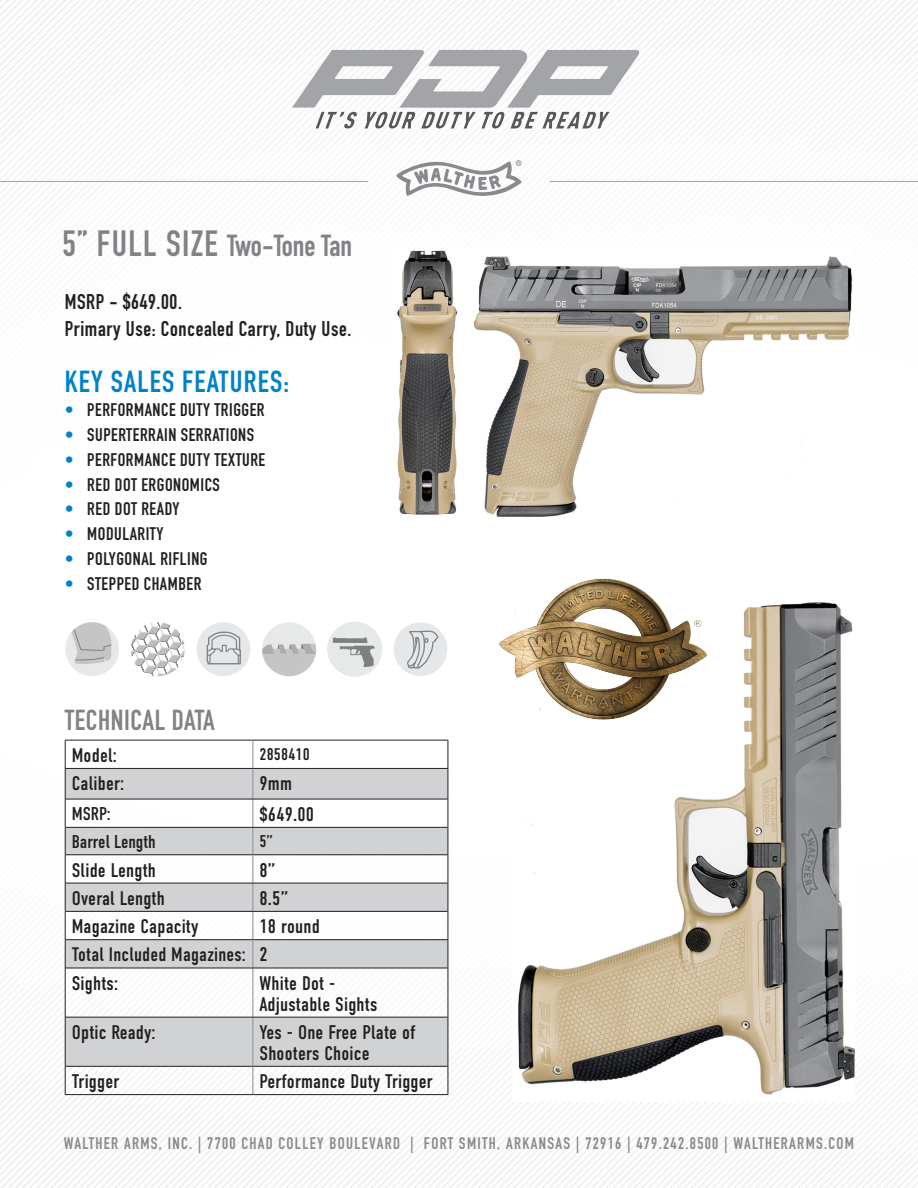
<style>
.page{position:relative;width:918px;height:1188px;background:#fff}
.page>*{position:absolute;margin:0;border:0;box-sizing:border-box;transform-origin:0 0}
.Key_Sales_Header{font:700 30px "DIN Condensed";letter-spacing:-.005em;color:#808285}
.Key_Sales_Header-2{font:700 30px "DIN Condensed";letter-spacing:.04em;color:#0082c8}
.t1{font:700 28.5px "DIN Condensed";letter-spacing:.02em;color:#808285}
.t2{font:700 21px "DIN Condensed";letter-spacing:.03em;color:#231f20}
.t3{font:19.65px/20.9px "DIN Condensed";letter-spacing:.01em;color:#231f20}
.t4{font:19.5px "DIN Condensed";letter-spacing:.01em;color:#231f20}
.t5{font:18.45px "DIN Condensed";color:#231f20}
.t6{font:700 18px "DIN Condensed";letter-spacing:.03em;color:#231f20}
.t7{font:16.95px "DIN Condensed";color:#231f20}
.t8{font:16.8px "DIN Condensed";letter-spacing:.01em;color:#231f20}
.t9{font:700 16.5px "DIN Condensed";letter-spacing:.08em;color:#8a8a8e}
.s1{font-size:36px}
.s2{color:#0082c8}
</style>
<div class="page">
<img style="left:0;top:0;width:918px;height:1188px">
<hr style="left:550px;top:181px;width:368px;height:1px;background:#8a8a8e">
<hr style="left:0;top:181px;width:368px;height:1px;background:#8a8a8e">
<img style="left:267px;top:40px;width:384px;height:105px">
<svg style="left:396px;top:160px;width:126px;height:36px"></svg>
<img style="left:512px;top:582px;width:342px;height:519px">
<img style="left:390px;top:248px;width:464px;height:276px">
<img style="left:486px;top:559px;width:233px;height:181px">
<svg style="left:66px;top:769px;width:382px;height:297px;fill:#d1d2d4"></svg>
<hr style="left:65px;top:740px;width:188px;height:1px;background:#231f20">
<svg style="left:65px;top:741px;width:1px;height:27px"></svg>
<hr style="left:253px;top:740px;width:195px;height:1px;background:#231f20">
<svg style="left:448px;top:741px;width:1px;height:27px"></svg>
<hr style="left:65px;top:768px;width:188px;height:1px;background:#231f20">
<hr style="left:65px;top:769px;width:1px;height:30px;background:#231f20">
<hr style="left:253px;top:768px;width:195px;height:1px;background:#231f20">
<hr style="left:448px;top:769px;width:1px;height:30px;background:#231f20">
<hr style="left:65px;top:854px;width:188px;height:1px;background:#231f20">
<hr style="left:253px;top:854px;width:195px;height:1px;background:#231f20">
<hr style="left:65px;top:939px;width:188px;height:1px;background:#231f20">
<svg style="left:65px;top:799px;width:1px;height:169px"></svg>
<hr style="left:253px;top:939px;width:195px;height:1px;background:#231f20">
<svg style="left:448px;top:799px;width:1px;height:169px"></svg>
<hr style="left:65px;top:968px;width:1px;height:49px;background:#231f20">
<hr style="left:448px;top:968px;width:1px;height:49px;background:#231f20">
<hr style="left:65px;top:1017px;width:1px;height:49px;background:#231f20">
<hr style="left:448px;top:1017px;width:1px;height:49px;background:#231f20">
<hr style="left:65px;top:1066px;width:188px;height:1px;background:#231f20">
<svg style="left:65px;top:1067px;width:1px;height:27px"></svg>
<hr style="left:253px;top:1066px;width:195px;height:1px;background:#231f20">
<svg style="left:448px;top:1067px;width:1px;height:27px"></svg>
<hr style="left:65px;top:1094px;width:188px;height:1px;background:#231f20">
<hr style="left:253px;top:1094px;width:195px;height:1px;background:#231f20">
<svg style="left:252px;top:741px;width:1px;height:27px"></svg>
<hr style="left:252px;top:769px;width:1px;height:30px;background:#8a8c8f">
<svg style="left:252px;top:800px;width:1px;height:168px"></svg>
<hr style="left:252px;top:968px;width:1px;height:49px;background:#8a8c8f">
<hr style="left:252px;top:1017px;width:1px;height:49px;background:#8a8c8f">
<svg style="left:252px;top:1067px;width:1px;height:27px"></svg>
<hr style="left:66px;top:799px;width:187px;height:1px;background:#231f20">
<hr style="left:253px;top:799px;width:195px;height:1px;background:#231f20">
<hr style="left:66px;top:827px;width:187px;height:1px;background:#231f20">
<hr style="left:253px;top:827px;width:195px;height:1px;background:#231f20">
<hr style="left:66px;top:883px;width:187px;height:1px;background:#231f20">
<hr style="left:253px;top:883px;width:195px;height:1px;background:#231f20">
<hr style="left:66px;top:911px;width:187px;height:1px;background:#231f20">
<hr style="left:253px;top:911px;width:195px;height:1px;background:#231f20">
<hr style="left:66px;top:968px;width:187px;height:1px;background:#231f20">
<hr style="left:253px;top:968px;width:195px;height:1px;background:#231f20">
<hr style="left:66px;top:1017px;width:187px;height:1px;background:#231f20">
<hr style="left:253px;top:1017px;width:195px;height:1px;background:#231f20">
<div style="left:327px;top:622px;width:55px;height:55px;background:#e7e9e8;border-radius:50%"></div>
<svg style="left:333px;top:637px;width:42px;height:30px"></svg>
<div style="left:197px;top:622px;width:53px;height:54px;background:#e6e7e9;border-radius:50%"></div>
<svg style="left:206px;top:631px;width:35px;height:34px"></svg>
<div style="left:394px;top:622px;width:53px;height:54px;background:#e6e7e9;border-radius:50%"></div>
<svg style="left:407px;top:631px;width:31px;height:38px"></svg>
<div style="left:262px;top:622px;width:54px;height:54px;background:#e7e9e8;border-radius:50%"></div>
<svg style="left:262px;top:643px;width:54px;height:33px"></svg>
<div style="left:65px;top:622px;width:54px;height:54px;background:#e7e9e8;border-radius:50%"></div>
<svg style="left:67px;top:622px;width:45px;height:42px"></svg>
<svg style="left:131px;top:622px;width:53px;height:54px"></svg>
<p class="Key_Sales_Header" style="left:63px;top:225px;width:291px"><span class="s1">5” FULL SIZE</span> Two-Tone Tan</p>
<p class="t2" style="left:65px;top:288px;width:119px">MSRP - $649.00.</p>
<p class="t2" style="left:65px;top:315px;width:288px">Primary Use: Concealed Carry, Duty Use.</p>
<p class="Key_Sales_Header-2" style="left:65px;top:361px;width:226px">KEY SALES FEATURES:</p>
<p class="t6" style="left:65px;top:398px;width:201px"><span class="s2">•</span> PERFORMANCE DUTY TRIGGER</p>
<p class="t6" style="left:65px;top:423px;width:191px"><span class="s2">•</span> SUPERTERRAIN SERRATIONS</p>
<p class="t6" style="left:65px;top:448px;width:202px"><span class="s2">•</span> PERFORMANCE DUTY TEXTURE</p>
<p class="t6" style="left:65px;top:472px;width:157px"><span class="s2">•</span> RED DOT ERGONOMICS</p>
<p class="t6" style="left:65px;top:497px;width:116px"><span class="s2">•</span> RED DOT READY</p>
<p class="t6" style="left:65px;top:522px;width:100px"><span class="s2">•</span> MODULARITY</p>
<p class="t6" style="left:65px;top:547px;width:144px"><span class="s2">•</span> POLYGONAL RIFLING</p>
<p class="t6" style="left:65px;top:571px;width:138px"><span class="s2">•</span> STEPPED CHAMBER</p>
<p class="t1" style="left:65px;top:700px;width:151px">TECHNICAL DATA</p>
<p class="t3" style="left:72px;top:745px;width:47px">Model:</p>
<p class="t8" style="left:259px;top:745px;width:52px">2858410</p>
<p class="t3" style="left:72px;top:773px;width:54px">Caliber:</p>
<p class="t3" style="left:259px;top:773px;width:34px">9mm</p>
<p class="t5" style="left:72px;top:803px;width:40px">MSRP:</p>
<p class="t3" style="left:259px;top:804px;width:56px">$649.00</p>
<p class="t5" style="left:72px;top:832px;width:86px">Barrel Length</p>
<p class="t7" style="left:259px;top:832px;width:15px">5”</p>
<p class="t3" style="left:72px;top:860px;width:86px">Slide Length</p>
<p class="t3" style="left:259px;top:860px;width:17px">8”</p>
<p class="t3" style="left:72px;top:888px;width:95px">Overal Length</p>
<p class="t3" style="left:259px;top:888px;width:30px">8.5”</p>
<p class="t3" style="left:72px;top:916px;width:128px">Magazine Capacity</p>
<p class="t3" style="left:259px;top:916px;width:62px">18 round</p>
<p class="t4" style="left:72px;top:944px;width:176px">Total Included Magazines:</p>
<p class="t3" style="left:259px;top:945px;width:10px">2</p>
<p class="t3" style="left:72px;top:973px;width:48px">Sights:</p>
<p class="t3" style="left:259px;top:973px;width:119px">White Dot -<br>Adjustable Sights</p>
<p class="t3" style="left:72px;top:1022px;width:85px">Optic Ready:</p>
<p class="t3" style="left:259px;top:1022px;width:157px">Yes - One Free Plate of<br>Shooters Choice</p>
<p class="t3" style="left:72px;top:1071px;width:49px">Trigger</p>
<p class="t3" style="left:259px;top:1071px;width:175px">Performance Duty Trigger</p>
<p class="t9" style="left:64px;top:1132px;width:792px">WALTHER ARMS, INC. | 7700 CHAD COLLEY BOULEVARD | FORT SMITH, ARKANSAS | 72916 | 479.242.8500 | WALTHERARMS.COM</p>
</div>
